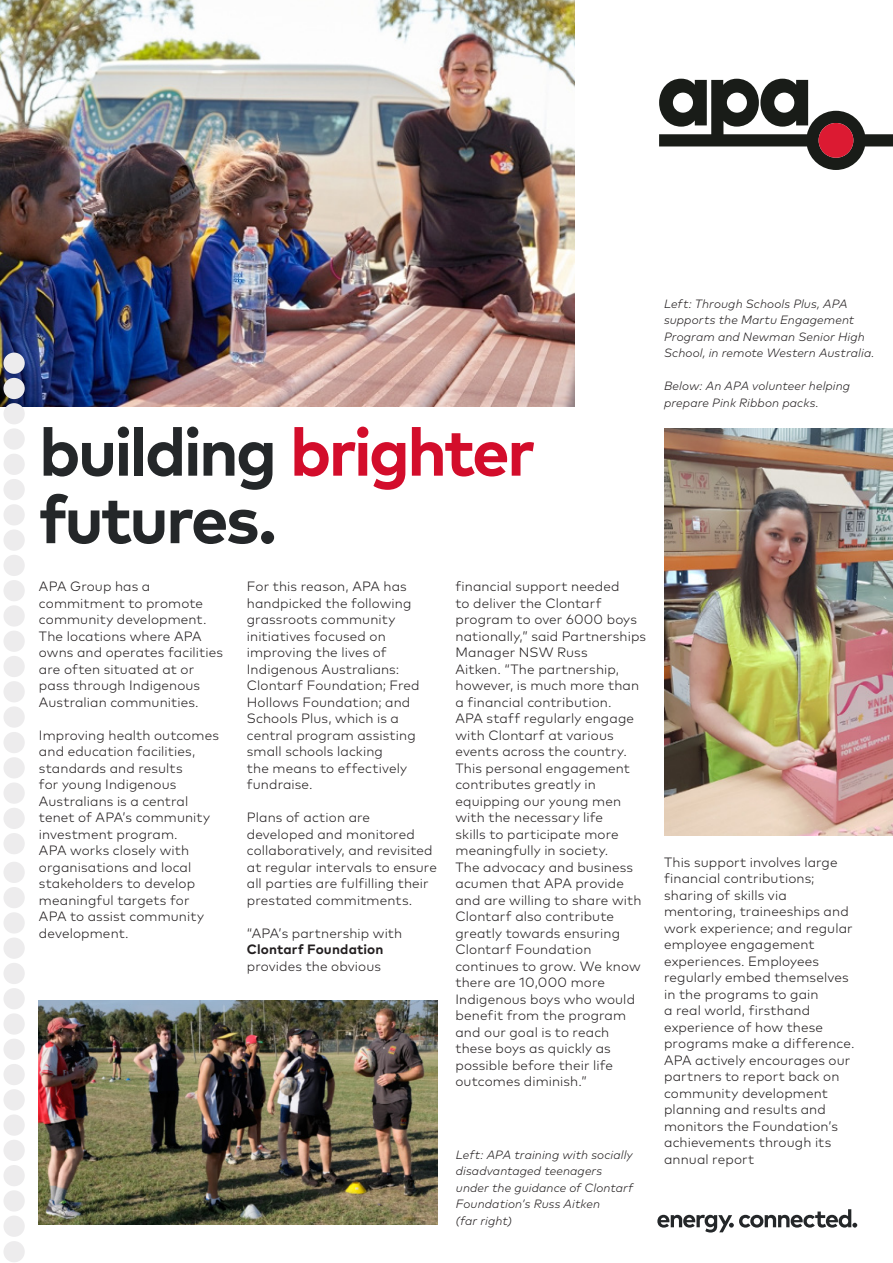
<style>
.page{position:relative;width:893px;height:1263px;background:#fff}
.page>*{position:absolute;margin:0;border:0;box-sizing:border-box;transform-origin:0 0}
.Section_head{font:700 67.5px "Mark Pro";letter-spacing:-.04em;color:#242729}
.Body{font:300 13.5px/16.5px "Mark Pro";letter-spacing:.01em;color:#231f20}
.t1{font:italic 300 12px/16.5px "Mark Pro";letter-spacing:.01em;color:#231f20}
.s1{color:#d30d2b}
.s2{font-weight:700}
</style>
<div class="page">
<img style="left:0;top:0;width:574px;height:407px">
<img style="left:38px;top:1000px;width:399px;height:225px">
<img style="left:664px;top:428px;width:229px;height:408px">
<div style="left:3px;top:706px;width:22px;height:22px;background:#edeced;border-radius:50%"></div>
<div style="left:3px;top:681px;width:22px;height:21px;background:#edeced;border-radius:50%"></div>
<div style="left:3px;top:656px;width:22px;height:21px;background:#edeced;border-radius:50%"></div>
<div style="left:3px;top:631px;width:22px;height:21px;background:#edeced;border-radius:50%"></div>
<div style="left:3px;top:605px;width:22px;height:22px;background:#edeced;border-radius:50%"></div>
<div style="left:3px;top:580px;width:22px;height:21px;background:#edeced;border-radius:50%"></div>
<div style="left:3px;top:555px;width:22px;height:21px;background:#edeced;border-radius:50%"></div>
<div style="left:3px;top:529px;width:22px;height:22px;background:#edeced;border-radius:50%"></div>
<div style="left:3px;top:504px;width:22px;height:21px;background:#edeced;border-radius:50%"></div>
<div style="left:3px;top:479px;width:22px;height:21px;background:#edeced;border-radius:50%"></div>
<div style="left:3px;top:454px;width:22px;height:21px;background:#edeced;border-radius:50%"></div>
<div style="left:3px;top:428px;width:22px;height:22px;background:#edeced;border-radius:50%"></div>
<div style="left:3px;top:403px;width:22px;height:21px;background:#edeced;border-radius:50%"></div>
<div style="left:3px;top:378px;width:22px;height:21px;background:#edeced;border-radius:50%"></div>
<div style="left:3px;top:353px;width:22px;height:21px;background:#edeced;border-radius:50%"></div>
<div style="left:3px;top:833px;width:22px;height:21px;background:#edeced;border-radius:50%"></div>
<div style="left:3px;top:808px;width:22px;height:21px;background:#edeced;border-radius:50%"></div>
<div style="left:3px;top:782px;width:22px;height:22px;background:#edeced;border-radius:50%"></div>
<div style="left:3px;top:757px;width:22px;height:21px;background:#edeced;border-radius:50%"></div>
<div style="left:3px;top:732px;width:22px;height:21px;background:#edeced;border-radius:50%"></div>
<div style="left:3px;top:1215px;width:22px;height:22px;background:#edeced;border-radius:50%"></div>
<div style="left:3px;top:1190px;width:22px;height:21px;background:#edeced;border-radius:50%"></div>
<div style="left:3px;top:1165px;width:22px;height:21px;background:#edeced;border-radius:50%"></div>
<div style="left:3px;top:1140px;width:22px;height:21px;background:#edeced;border-radius:50%"></div>
<div style="left:3px;top:1114px;width:22px;height:22px;background:#edeced;border-radius:50%"></div>
<div style="left:3px;top:1089px;width:22px;height:21px;background:#edeced;border-radius:50%"></div>
<div style="left:3px;top:1064px;width:22px;height:21px;background:#edeced;border-radius:50%"></div>
<div style="left:3px;top:1039px;width:22px;height:21px;background:#edeced;border-radius:50%"></div>
<div style="left:3px;top:1013px;width:22px;height:22px;background:#edeced;border-radius:50%"></div>
<div style="left:3px;top:988px;width:22px;height:21px;background:#edeced;border-radius:50%"></div>
<div style="left:3px;top:963px;width:22px;height:21px;background:#edeced;border-radius:50%"></div>
<div style="left:3px;top:937px;width:22px;height:22px;background:#edeced;border-radius:50%"></div>
<div style="left:3px;top:912px;width:22px;height:21px;background:#edeced;border-radius:50%"></div>
<div style="left:3px;top:887px;width:22px;height:21px;background:#edeced;border-radius:50%"></div>
<div style="left:3px;top:862px;width:22px;height:21px;background:#edeced;border-radius:50%"></div>
<div style="left:3px;top:1241px;width:22px;height:21px;background:#edeced;border-radius:50%"></div>
<svg style="left:657px;top:1209px;width:200px;height:23px"></svg>
<svg style="left:659px;top:79px;width:234px;height:91px"></svg>
<p class="Section_head" style="left:39px;top:400px;width:498px">building <span class="s1">brighter</span></p>
<p class="Section_head" style="left:39px;top:468px;width:239px">futures.</p>
<p class="Body" style="left:247px;top:577px;width:174px">For this reason, APA has handpicked the following grassroots community initiatives focused on improving the lives of<br>Indigenous Australians:<br>Clontarf Foundation; Fred<br>Hollows Foundation; and<br>Schools Plus, which is a central program assisting small schools lacking<br>the means to effectively fundraise.</p>
<p class="Body" style="left:247px;top:808px;width:192px">Plans of action are developed and monitored collaboratively, and revisited at regular intervals to ensure all parties are fulfilling their prestated commitments.</p>
<p class="Body" style="left:247px;top:923px;width:157px">“APA’s partnership with<br><span class="s2">Clontarf Foundation </span>provides the obvious</p>
<p class="Body" style="left:455px;top:577px;width:192px">financial support needed<br>to deliver the Clontarf program to over 6000 boys nationally,” said Partnerships<br>Manager NSW Russ<br>Aitken. “The partnership, however, is much more than a financial contribution.<br>APA staff regularly engage with Clontarf at various events across the country.<br>This personal engagement contributes greatly in equipping our young men with the necessary life<br>skills to participate more meaningfully in society.<br>The advocacy and business acumen that APA provide and are willing to share with<br>Clontarf also contribute greatly towards ensuring<br>Clontarf Foundation continues to grow. We know there are 10,000 more<br>Indigenous boys who would benefit from the program and our goal is to reach these boys as quickly as possible before their life outcomes diminish.”</p>
<p class="Body" style="left:39px;top:577px;width:186px">APA Group has a commitment to promote community development.<br>The locations where APA owns and operates facilities are often situated at or pass through Indigenous<br>Australian communities.</p>
<p class="Body" style="left:39px;top:725px;width:181px">Improving health outcomes and education facilities, standards and results<br>for young Indigenous<br>Australians is a central tenet of APA’s community investment program.<br>APA works closely with organisations and local stakeholders to develop meaningful targets for<br>APA to assist community development.</p>
<p class="t1" style="left:456px;top:1145px;width:179px">Left: APA training with socially disadvantaged teenagers under the guidance of Clontarf<br>Foundation’s Russ Aitken<br>(far right)</p>
<p class="t1" style="left:664px;top:294px;width:212px">Left: Through Schools Plus, APA supports the Martu Engagement<br>Program and Newman Senior High<br>School, in remote Western Australia.</p>
<p class="t1" style="left:664px;top:377px;width:188px">Below: An APA volunteer helping prepare Pink Ribbon packs.</p>
<p class="Body" style="left:664px;top:853px;width:192px">This support involves large financial contributions; sharing of skills via mentoring, traineeships and work experience; and regular employee engagement experiences. Employees regularly embed themselves in the programs to gain<br>a real world, firsthand experience of how these programs make a difference.<br>APA actively encourages our partners to report back on community development planning and results and monitors the Foundation’s achievements through its annual report</p>
</div>
